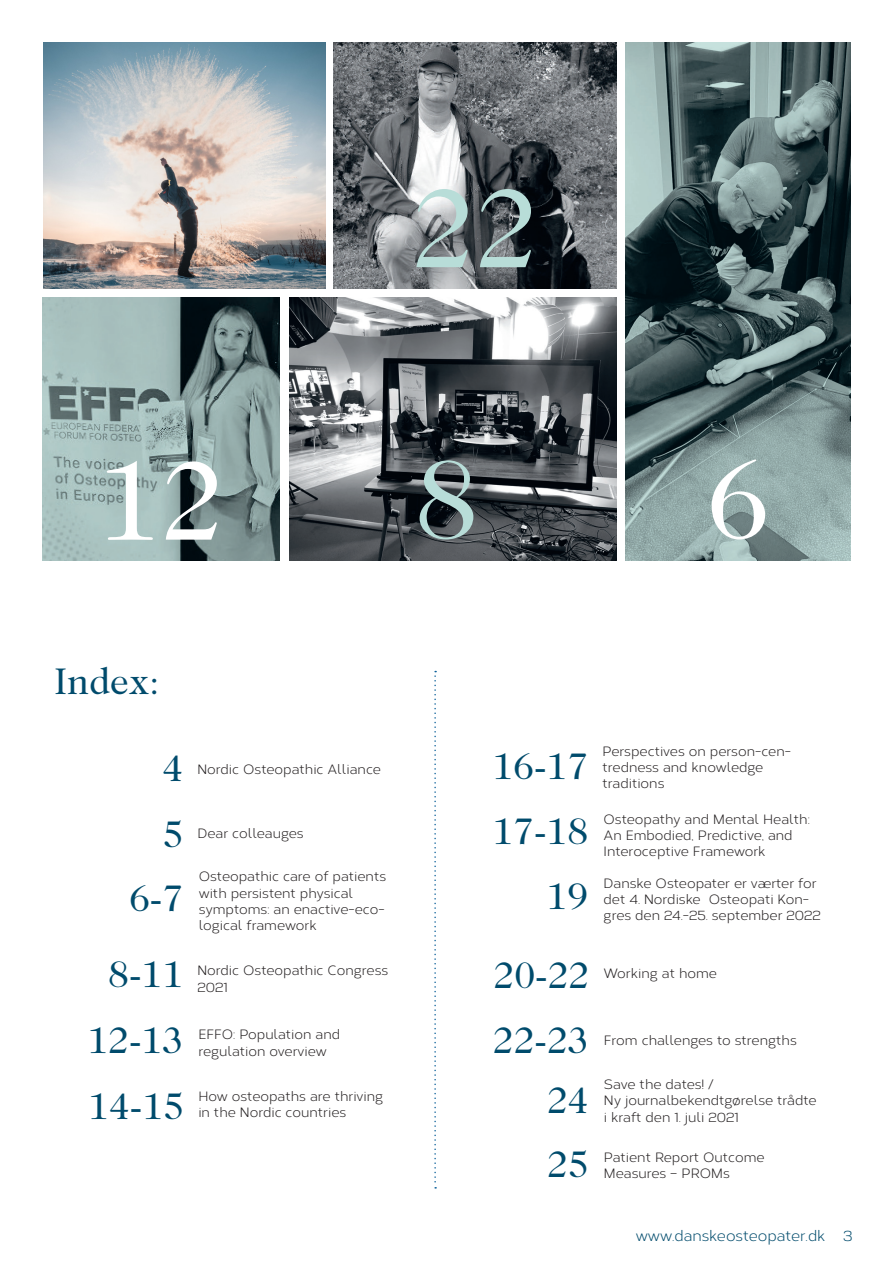
<style>
.page{position:relative;width:893px;height:1263px;background:#fff}
.page>*{position:absolute;margin:0;border:0;box-sizing:border-box;transform-origin:0 0}
.Mellomtittel{font:114px "Caslon Two Twenty Four";color:#b8ddd8}
.Mellomtittel-2{font:114px "Caslon Two Twenty Four";color:#fff}
.Mellomtittel-3{font:37.5px "Caslon Two Twenty Four";color:#004b6c}
.t1{font:15px "Corbert";color:#004b6c}
.Mellomtittel-4{font:13.5px/16.2px "Corbert";color:#231f20}
</style>
<div class="page">
<img style="left:289px;top:298px;width:327px;height:263px">
<img style="left:333px;top:43px;width:283px;height:245px">
<img style="left:43px;top:43px;width:283px;height:245px">
<img style="left:43px;top:298px;width:236px;height:263px">
<img style="left:625px;top:43px;width:225px;height:518px">
<svg style="left:434px;top:671px;width:2px;height:517px"></svg>
<p class="Mellomtittel" style="left:412px;top:163px;width:128px">22</p>
<p class="Mellomtittel-2" style="left:97px;top:435px;width:128px">12</p>
<p class="Mellomtittel" style="left:415px;top:434px;width:65px">8</p>
<p class="Mellomtittel-2" style="left:706px;top:434px;width:65px">6</p>
<p class="Mellomtittel-3" style="left:54px;top:660px;width:107px">Index:</p>
<p class="Mellomtittel-3" style="left:162px;top:746px;width:22px">4</p>
<p class="Mellomtittel-4" style="left:197px;top:760px;width:185px">Nordic Osteopathic Alliance</p>
<p class="Mellomtittel-3" style="left:162px;top:812px;width:22px">5</p>
<p class="Mellomtittel-4" style="left:197px;top:824px;width:108px">Dear colleauges</p>
<p class="Mellomtittel-4" style="left:199px;top:868px;width:189px">Osteopathic care of patients with persistent physical symptoms: an enactive-eco&shy;logical framework</p>
<p class="Mellomtittel-3" style="left:129px;top:876px;width:56px">6-7</p>
<p class="Mellomtittel-3" style="left:492px;top:745px;width:97px">16-17</p>
<p class="Mellomtittel-3" style="left:492px;top:809px;width:97px">17-18</p>
<p class="Mellomtittel-3" style="left:547px;top:875px;width:43px">19</p>
<p class="Mellomtittel-4" style="left:602px;top:742px;width:190px">Perspectives on person-cen&shy;tredness and knowledge traditions</p>
<p class="Mellomtittel-4" style="left:604px;top:810px;width:208px">Osteopathy and Mental Health:<br>An Embodied, Predictive, and<br>Interoceptive Framework</p>
<p class="Mellomtittel-4" style="left:604px;top:874px;width:219px">Danske Osteopater er værter for det 4. Nordiske Osteopati Kon&shy;gres den 24.-25. september 2022</p>
<p class="Mellomtittel-3" style="left:108px;top:953px;width:77px">8-11</p>
<p class="Mellomtittel-3" style="left:87px;top:1019px;width:97px">12-13</p>
<p class="Mellomtittel-3" style="left:493px;top:1019px;width:97px">22-23</p>
<p class="Mellomtittel-3" style="left:547px;top:1078px;width:43px">24</p>
<p class="Mellomtittel-3" style="left:547px;top:1143px;width:43px">25</p>
<p class="Mellomtittel-3" style="left:493px;top:954px;width:97px">20-22</p>
<p class="Mellomtittel-4" style="left:197px;top:962px;width:192px">Nordic Osteopathic Congress<br>2021</p>
<p class="Mellomtittel-4" style="left:198px;top:1026px;width:143px">EFFO: Population and</p>
<p class="Mellomtittel-4" style="left:198px;top:1042px;width:130px">regulation overview</p>
<p class="Mellomtittel-4" style="left:198px;top:1087px;width:186px">How osteopaths are thriving</p>
<p class="Mellomtittel-4" style="left:198px;top:1103px;width:149px">in the Nordic countries</p>
<p class="Mellomtittel-3" style="left:88px;top:1084px;width:97px">14-15</p>
<p class="Mellomtittel-4" style="left:604px;top:964px;width:115px">Working at home</p>
<p class="Mellomtittel-4" style="left:604px;top:1032px;width:194px">From challenges to strengths</p>
<p class="Mellomtittel-4" style="left:604px;top:1076px;width:112px">Save the dates! /</p>
<p class="Mellomtittel-4" style="left:604px;top:1092px;width:214px">Ny journalbekendtgørelse trådte</p>
<p class="Mellomtittel-4" style="left:604px;top:1108px;width:137px">i kraft den 1. juli 2021</p>
<p class="Mellomtittel-4" style="left:604px;top:1148px;width:162px">Patient Report Outcome</p>
<p class="Mellomtittel-4" style="left:604px;top:1164px;width:128px">Measures – PROMs</p>
<p class="t1" style="left:636px;top:1225px;width:218px">www.danskeosteopater.dk 3</p>
</div>
